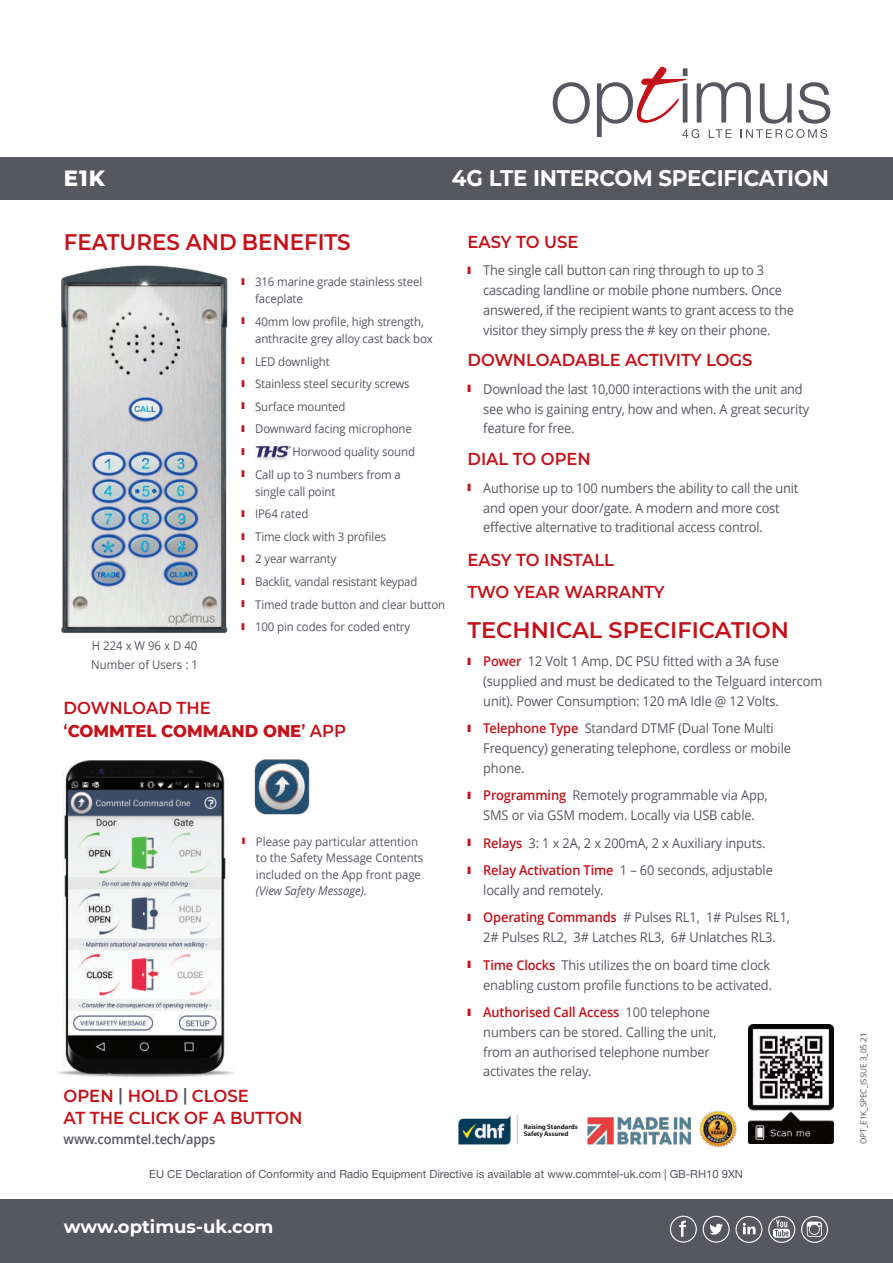
<style>
.page{position:relative;width:893px;height:1263px;background:#fff}
.page>*{position:absolute;margin:0;border:0;box-sizing:border-box;transform-origin:0 0}
.t1{font:700 22.5px "Montserrat";letter-spacing:-.01em;color:#fff;scale:.95 1}
.t2{font:600 22.5px "Montserrat";color:#c4121a}
.t3{font:600 22.5px "Montserrat";color:#c4121a;scale:.95 1}
.t4{font:800 22.5px "Montserrat";color:#fff;scale:.95 1}
.t5{font:700 18px "Montserrat";color:#fff}
.t6{font:600 17.4px/21.8px "Montserrat";color:#c4121a;scale:.95 1}
.t7{font:800 17.4px/23.2px "Montserrat";color:#c4121a;scale:.95 1}
.t8{font:600 17.25px/31.8px "Montserrat";color:#c4121a;scale:.95 1}
.t9{font:13.5px/19.6px "Open Sans";letter-spacing:-.01em;color:#575760;scale:.95 1}
.t10{font:600 13.5px "Open Sans";letter-spacing:-.01em;color:#575760;scale:.95 1}
.t11{font:12px/22.5px "Open Sans";letter-spacing:-.01em;color:#575760;scale:.95 1}
.t12{font:italic 12px "Open Sans";color:#575760;scale:.95 1}
.t13{font:11.25px "Helvetica Neue LT Std";color:#575760}
.t14{font:8.25px "Open Sans";letter-spacing:-.01em;color:#575760}
.t15{font:700 6.75px/7.4px "Myriad Pro";letter-spacing:-.005em;color:#231f20}
.s1{color:#c4121a}
.s2{font-weight:600}
.s3{color:#575760}
.s4{font-weight:600;color:#c4121a}
</style>
<div class="page">
<div style="left:0;top:157px;width:893px;height:43px;background:#575760"></div>
<img style="left:587px;top:1115px;width:104px;height:33px">
<img style="left:700px;top:1110px;width:37px;height:37px">
<img style="left:458px;top:1114px;width:53px;height:31px">
<svg style="left:517px;top:1115px;width:1px;height:29px"></svg>
<img style="left:255px;top:443px;width:36px;height:18px">
<img style="left:748px;top:1025px;width:85px;height:118px">
<svg style="left:553px;top:82px;width:37px;height:42px"></svg>
<svg style="left:597px;top:67px;width:233px;height:71px"></svg>
<img style="left:56px;top:760px;width:178px;height:318px">
<div style="left:0;top:1199px;width:893px;height:64px;background:#575760"></div>
<img style="left:61px;top:265px;width:167px;height:369px">
<img style="left:254px;top:759px;width:56px;height:56px">
<svg style="left:670px;top:1216px;width:27px;height:26px"></svg>
<svg style="left:801px;top:1216px;width:27px;height:27px"></svg>
<svg style="left:703px;top:1216px;width:59px;height:27px"></svg>
<svg style="left:768px;top:1216px;width:27px;height:27px"></svg>
<h1 class="t4" style="left:64px;top:164px;width:45px">E1K</h1>
<h1 class="t1" style="left:452px;top:164px;width:399px">4G LTE INTERCOM SPECIFICATION</h1>
<h1 class="t3" style="left:64px;top:228px;width:304px">FEATURES AND BENEFITS</h1>
<p class="t11" style="left:91px;top:635px;width:114px;line-height:19.5px">H 224 x W 96 x D 40<br>Number of Users : 1</p>
<p class="t11" style="left:255px;top:273px;width:177px;line-height:17.2px;text-indent:-14px"><span class="s1">❚</span> 316 marine grade stainless steel faceplate</p>
<p class="t11" style="left:255px;top:313px;width:188px;line-height:17.2px;text-indent:-14px"><span class="s1">❚</span> 40mm low profile, high strength, anthracite grey alloy cast back box</p>
<p class="t11" style="left:241px;top:350px;width:181px"><span class="s1">❚</span> LED downlight<br><span class="s1">❚</span> Stainless steel security screws <span class="s1">❚</span> Surface mounted<br><span class="s1">❚</span> Downward facing microphone</p>
<p class="t11" style="left:241px;top:440px;width:184px;text-indent:51px">Horwood quality sound <span class="s1">❚</span> Call up to 3 numbers from a</p>
<p class="t11" style="left:241px;top:480px;width:216px;text-indent:14px">single call point<br><span class="s1">❚</span> IP64 rated<br><span class="s1">❚</span> Time clock with 3 profiles<br><span class="s1">❚</span> 2 year warranty<br><span class="s1">❚</span> Backlit, vandal resistant keypad<br><span class="s1">❚</span> Timed trade button and clear button <span class="s1">❚</span> 100 pin codes for coded entry</p>
<p class="t7" style="left:64px;top:696px;width:299px"><span class="s2">DOWNLOAD THE<br>‘</span>COMMTEL COMMAND ONE<span class="s2">’ APP</span></p>
<p class="t11" style="left:256px;top:833px;width:178px;line-height:16.5px;text-indent:-14px"><span class="s1">❚</span> Please pay particular attention to the Safety Message Contents included on the App front page</p>
<p class="t12" style="left:256px;top:882px;width:118px">(View Safety Message).</p>
<p class="t6" style="left:64px;top:1085px;width:253px">OPEN <span class="s3">|</span> HOLD <span class="s3">|</span> CLOSE<br>AT THE CLICK OF A BUTTON</p>
<p class="t10" style="left:64px;top:1129px;width:161px">www.commtel.tech/apps</p>
<p class="t8" style="left:467px;top:226px;width:118px">EASY TO USE</p>
<p class="t9" style="left:483px;top:260px;width:328px;text-indent:-16px"><span class="s1">❚</span> The single call button can ring through to up to 3 cascading landline or mobile phone numbers. Once answered, if the recipient wants to grant access to the visitor they simply press the # key on their phone.</p>
<p class="t8" style="left:467px;top:344px;width:301px">DOWNLOADABLE ACTIVITY LOGS</p>
<p class="t9" style="left:483px;top:379px;width:345px;text-indent:-16px"><span class="s1">❚</span> Download the last 10,000 interactions with the unit and see who is gaining entry, how and when. A great security feature for free.</p>
<p class="t8" style="left:467px;top:443px;width:131px">DIAL TO OPEN</p>
<p class="t9" style="left:483px;top:478px;width:333px;text-indent:-16px"><span class="s1">❚</span> Authorise up to 100 numbers the ability to call the unit and open your door/gate. A modern and more cost effective alternative to traditional access control.</p>
<p class="t8" style="left:467px;top:544px;width:209px">EASY TO INSTALL<br>TWO YEAR WARRANTY</p>
<h1 class="t2" style="left:467px;top:617px;width:323px">TECHNICAL SPECIFICATION</h1>
<p class="t9" style="left:483px;top:651px;width:358px;text-indent:-16px"><span class="s1">❚</span> <span class="s4">Power</span> 12 Volt 1 Amp. DC PSU fitted with a 3A fuse (supplied and must be dedicated to the Telguard intercom unit). Power Consumption: 120 mA Idle @ 12 Volts.</p>
<p class="t9" style="left:483px;top:718px;width:325px;text-indent:-16px"><span class="s1">❚</span> <span class="s4">Telephone Type</span> Standard DTMF (Dual Tone Multi<br>Frequency) generating telephone, cordless or mobile phone.</p>
<p class="t9" style="left:467px;top:785px;width:318px;text-align:center"><span class="s1">❚</span> <span class="s4">Programming</span> Remotely programmable via App,<br>SMS or via GSM modem. Locally via USB cable.</p>
<p class="t9" style="left:467px;top:828px;width:323px;line-height:27.6px"><span class="s1">❚</span> <span class="s4">Relays</span> 3: 1 x 2A, 2 x 200mA, 2 x Auxiliary inputs.<br><span class="s1">❚</span> <span class="s4">Relay Activation Time</span> 1 – 60 seconds, adjustable</p>
<p class="t9" style="left:467px;top:876px;width:341px;line-height:27.6px;text-indent:16px">locally and remotely.<br><span class="s1">❚</span> <span class="s4">Operating Commands</span> # Pulses RL1, 1# Pulses RL1,</p>
<p class="t9" style="left:467px;top:923px;width:326px;line-height:27.6px;text-indent:16px">2# Pulses RL2, 3# Latches RL3, 6# Unlatches RL3. <span class="s1">❚</span> <span class="s4">Time Clocks</span> This utilizes the on board time clock</p>
<p class="t9" style="left:467px;top:970px;width:322px;line-height:27.6px;text-indent:16px">enabling custom profile functions to be activated. <span class="s1">❚</span> <span class="s4">Authorised Call Access</span> 100 telephone</p>
<p class="t9" style="left:483px;top:1022px;width:247px">numbers can be stored. Calling the unit, from an authorised telephone number activates the relay.</p>
<p class="t15" style="left:524px;top:1123px;width:55px">Raising Standards<br>Safety Assured</p>
<p class="t13" style="left:149px;top:1167px;width:595px">EU CE Declaration of Conformity and Radio Equipment Directive is available at www.commtel-uk.com | GB-RH10 9XN</p>
<h2 class="t5" style="left:64px;top:1216px;width:211px">www.optimus-uk.com</h2>
<p class="t14" style="left:858px;top:1144px;width:113px;rotate:-90deg">OPT_E1K_SPEC_ISSUE 3_05.21</p>
</div>
